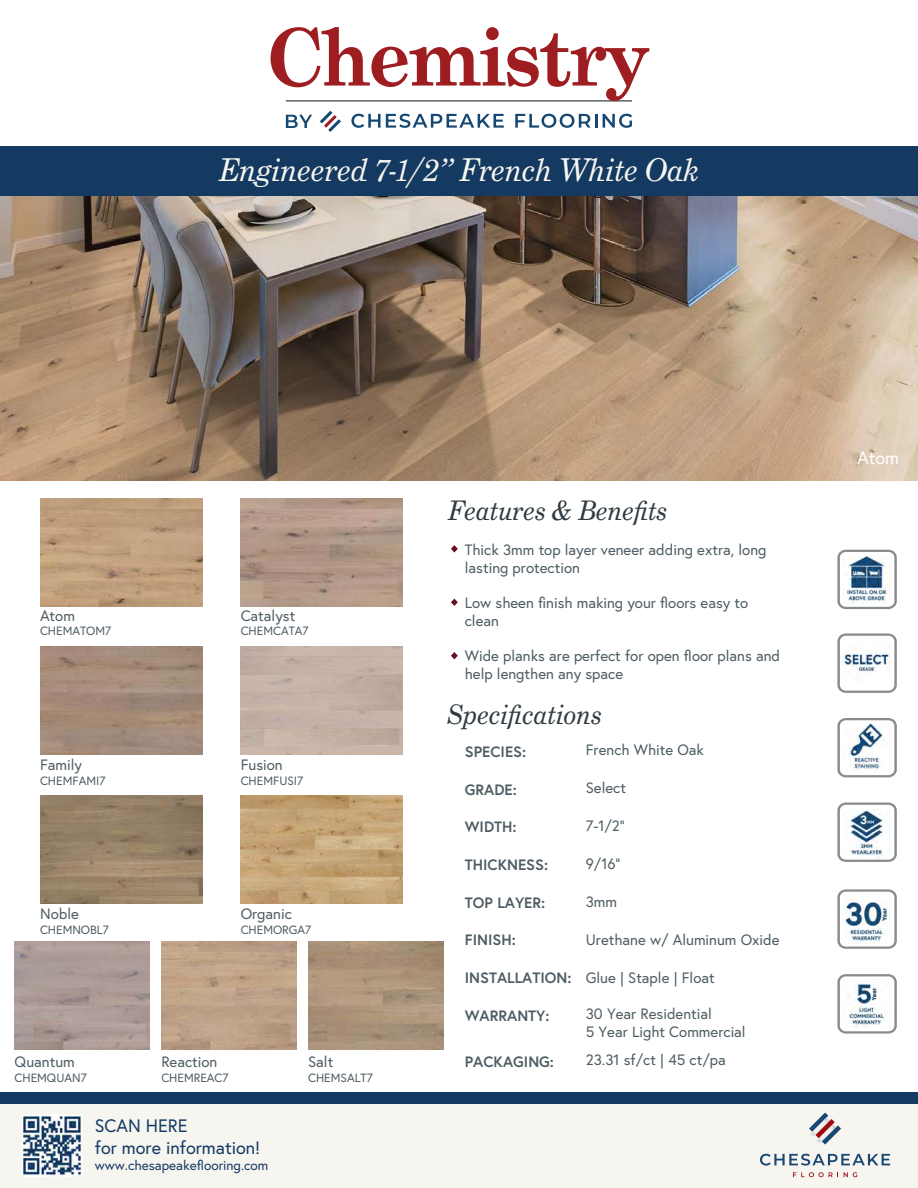
<style>
.page{position:relative;width:918px;height:1188px;background:#fff}
.page>*{position:absolute;margin:0;border:0;box-sizing:border-box;transform-origin:0 0}
.t1{font:700 79.65px "Grad";color:#9e1d21}
.t2{font:italic 31.5px "Grad";color:#f8f6f0}
.t3{font:italic 27px "Grad";color:#303b41}
.t4{font:18px/21.6px "Europa";color:#153a62}
.t5{font:18px "Europa";color:#fff}
.t6{font:15px/18px "Europa";color:#4d5c63}
.t7{font:700 15px "Europa";color:#4d5c63}
.t8{font:13.5px "Europa";color:#153a62}
.t9{font:12px "Europa";color:#4d5c63}
.s1{font-weight:700}
</style>
<div class="page">
<img style="left:0;top:196px;width:918px;height:285px">
<div style="left:0;top:1102px;width:918px;height:86px;background:#f7f5f0"></div>
<div style="left:0;top:146px;width:918px;height:50px;background:#153a62"></div>
<svg style="left:286px;top:115px;width:26px;height:13px"></svg>
<svg style="left:328px;top:119px;width:13px;height:13px"></svg>
<svg style="left:320px;top:111px;width:12px;height:12px"></svg>
<svg style="left:324px;top:115px;width:13px;height:13px"></svg>
<svg style="left:351px;top:114px;width:153px;height:14px"></svg>
<svg style="left:515px;top:114px;width:82px;height:14px"></svg>
<svg style="left:603px;top:114px;width:29px;height:14px"></svg>
<hr style="left:286px;top:100px;width:346px;height:2px;background:#6e7071">
<svg style="left:451px;top:545px;width:7px;height:8px"></svg>
<svg style="left:451px;top:599px;width:7px;height:7px"></svg>
<svg style="left:451px;top:652px;width:7px;height:7px"></svg>
<svg style="left:760px;top:1154px;width:130px;height:12px"></svg>
<img style="left:817px;top:1138px;width:5px;height:5px">
<svg style="left:822px;top:1126px;width:19px;height:18px"></svg>
<svg style="left:809px;top:1113px;width:19px;height:19px"></svg>
<img style="left:810px;top:1118px;width:18px;height:19px">
<svg style="left:816px;top:1119px;width:19px;height:19px"></svg>
<svg style="left:793px;top:1172px;width:45px;height:5px"></svg>
<svg style="left:844px;top:1172px;width:13px;height:5px"></svg>
<div style="left:0;top:1092px;width:918px;height:12px;background:#153a62"></div>
<svg style="left:837px;top:550px;width:60px;height:59px"></svg>
<svg style="left:837px;top:633px;width:60px;height:60px"></svg>
<svg style="left:837px;top:718px;width:60px;height:59px"></svg>
<svg style="left:837px;top:803px;width:60px;height:59px"></svg>
<svg style="left:837px;top:889px;width:60px;height:60px"></svg>
<svg style="left:837px;top:974px;width:60px;height:60px"></svg>
<img style="left:40px;top:498px;width:162px;height:108px">
<img style="left:241px;top:498px;width:162px;height:108px">
<img style="left:40px;top:647px;width:162px;height:108px">
<img style="left:40px;top:795px;width:162px;height:108px">
<img style="left:15px;top:942px;width:135px;height:108px">
<img style="left:161px;top:942px;width:135px;height:108px">
<img style="left:308px;top:942px;width:135px;height:108px">
<img style="left:842px;top:555px;width:49px;height:49px">
<img style="left:842px;top:639px;width:49px;height:48px">
<img style="left:842px;top:723px;width:49px;height:49px">
<img style="left:842px;top:809px;width:49px;height:49px">
<img style="left:842px;top:895px;width:49px;height:49px">
<img style="left:842px;top:979px;width:49px;height:49px">
<img style="left:21px;top:1115px;width:62px;height:61px">
<img style="left:241px;top:795px;width:162px;height:108px">
<h1 class="t1" style="left:269px;top:7px;width:380px">Chemistry</h1>
<h2 class="t2" style="left:219px;top:150px;width:482px">Engineered 7-1/2” French White Oak</h2>
<p class="t6" style="left:40px;top:606px;width:37px">Atom</p>
<p class="t9" style="left:40px;top:623px;width:73px">CHEMATOM7</p>
<p class="t6" style="left:241px;top:606px;width:56px">Catalyst</p>
<p class="t9" style="left:241px;top:623px;width:70px">CHEMCATA7</p>
<p class="t6" style="left:40px;top:756px;width:44px">Family</p>
<p class="t9" style="left:40px;top:773px;width:67px">CHEMFAMI7</p>
<p class="t6" style="left:241px;top:756px;width:44px">Fusion</p>
<p class="t9" style="left:241px;top:773px;width:64px">CHEMFUSI7</p>
<p class="t6" style="left:40px;top:905px;width:40px">Noble</p>
<p class="t9" style="left:40px;top:922px;width:70px">CHEMNOBL7</p>
<p class="t6" style="left:241px;top:905px;width:53px">Organic</p>
<p class="t9" style="left:241px;top:922px;width:72px">CHEMORGA7</p>
<p class="t6" style="left:15px;top:1053px;width:62px">Quantum</p>
<p class="t9" style="left:15px;top:1070px;width:74px">CHEMQUAN7</p>
<p class="t6" style="left:161px;top:1053px;width:58px">Reaction</p>
<p class="t9" style="left:161px;top:1070px;width:69px">CHEMREAC7</p>
<p class="t6" style="left:308px;top:1053px;width:27px">Salt</p>
<p class="t9" style="left:308px;top:1070px;width:66px">CHEMSALT7</p>
<p class="t4" style="left:95px;top:1115px;width:167px">SCAN HERE<br>for more information!</p>
<p class="t8" style="left:95px;top:1156px;width:175px">www.chesapeakeflooring.com</p>
<h3 class="t3" style="left:448px;top:493px;width:221px">Features &amp; Benefits</h3>
<p class="t6" style="left:465px;top:540px;width:303px">Thick 3mm top layer veneer adding extra, long lasting protection</p>
<p class="t6" style="left:465px;top:593px;width:285px">Low sheen finish making your floors easy to clean</p>
<p class="t6" style="left:465px;top:646px;width:317px">Wide planks are perfect for open floor plans and help lengthen any space</p>
<h3 class="t3" style="left:448px;top:698px;width:156px">Specifications</h3>
<p class="t7" style="left:465px;top:741px;width:63px">SPECIES:</p>
<p class="t6" style="left:586px;top:741px;width:120px">French White Oak</p>
<p class="t7" style="left:465px;top:779px;width:54px">GRADE:</p>
<p class="t6" style="left:586px;top:779px;width:42px">Select</p>
<p class="t7" style="left:465px;top:817px;width:53px">WIDTH:</p>
<p class="t6" style="left:586px;top:817px;width:41px">7-1/2”</p>
<p class="t7" style="left:465px;top:854px;width:85px">THICKNESS:</p>
<p class="t6" style="left:586px;top:855px;width:36px">9/16”</p>
<p class="t7" style="left:465px;top:892px;width:82px">TOP LAYER:</p>
<p class="t6" style="left:586px;top:893px;width:33px">3mm</p>
<p class="t7" style="left:465px;top:930px;width:53px">FINISH:</p>
<p class="t6" style="left:586px;top:931px;width:195px">Urethane w/ Aluminum Oxide</p>
<p class="t6" style="left:465px;top:969px;width:251px"><span class="s1">INSTALLATION:</span> Glue | Staple | Float</p>
<p class="t7" style="left:465px;top:1005px;width:86px">WARRANTY:</p>
<p class="t6" style="left:586px;top:1005px;width:161px">30 Year Residential<br>5 Year Light Commercial</p>
<p class="t7" style="left:465px;top:1051px;width:91px">PACKAGING:</p>
<p class="t6" style="left:586px;top:1051px;width:142px">23.31 sf/ct | 45 ct/pa</p>
<p class="t5" style="left:857px;top:446px;width:44px">Atom</p>
</div>
